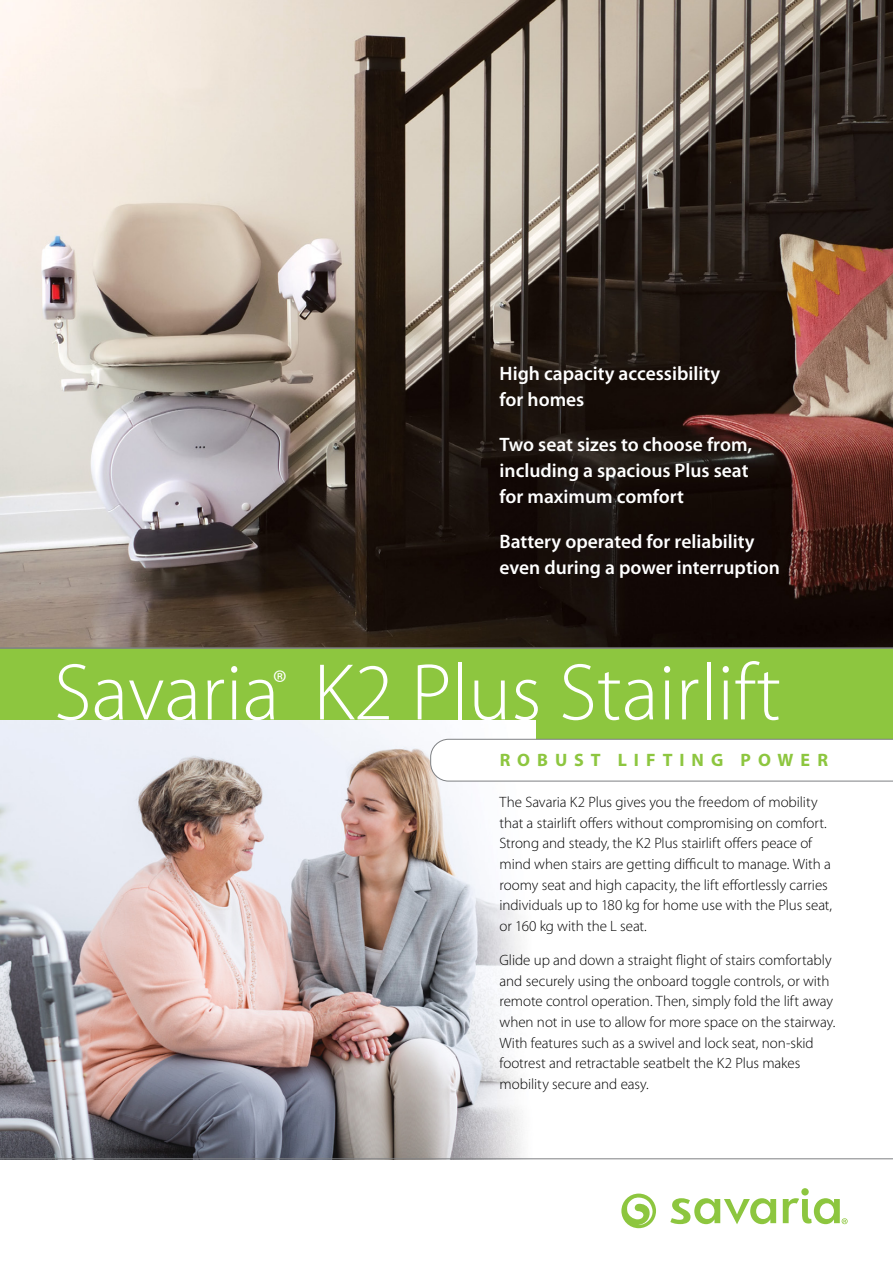
<style>
.page{position:relative;width:893px;height:1263px;background:#fff}
.page>*{position:absolute;margin:0;border:0;box-sizing:border-box;transform-origin:0 0}
.t1{font:300 81px "Myriad Pro";color:#fff}
.t2{font:300 36px "Myriad Pro";color:#fff}
.t3{font:600 19.5px/25.5px "Myriad Pro";color:#fff}
.t4{font:700 18px "Myriad Pro";letter-spacing:.385em;color:#8dc63f}
.t5{font:300 15px/20.7px "Myriad Pro";letter-spacing:-.005em;color:#000}
</style>
<div class="page">
<img style="left:0;top:0;width:893px;height:647px">
<div style="left:0;top:648px;width:893px;height:102px;background:#8dc63f"></div>
<img style="left:0;top:720px;width:535px;height:438px">
<svg style="left:430px;top:738px;width:463px;height:44px"></svg>
<hr style="left:0;top:1158px;width:893px;height:1px;background:#7e8083">
<hr style="left:0;top:647px;width:893px;height:2px;background:#7e8083">
<svg style="left:670px;top:1198px;width:106px;height:26px"></svg>
<svg style="left:621px;top:1193px;width:35px;height:35px"></svg>
<svg style="left:783px;top:1188px;width:65px;height:36px"></svg>
<p class="t3" style="left:500px;top:360px;width:222px">High capacity accessibility for homes</p>
<p class="t3" style="left:500px;top:432px;width:254px">Two seat sizes to choose from, including a spacious Plus seat for maximum comfort</p>
<p class="t3" style="left:500px;top:528px;width:282px">Battery operated for reliability even during a power interruption</p>
<p class="t1" style="left:54px;top:644px;width:729px">Savaria K2 Plus Stairlift</p>
<p class="t2" style="left:273px;top:662px;width:16px">®</p>
<p class="t4" style="left:500px;top:748px;width:330px">ROBUST LIFTING POWER</p>
<p class="t5" style="left:500px;top:792px;width:334px">The Savaria K2 Plus gives you the freedom of mobility that a stairlift offers without compromising on comfort.<br>Strong and steady, the K2 Plus stairlift offers peace of mind when stairs are getting difficult to manage. With a roomy seat and high capacity, the lift effortlessly carries individuals up to 180 kg for home use with the Plus seat, or 160 kg with the L seat.</p>
<p class="t5" style="left:500px;top:949px;width:337px">Glide up and down a straight flight of stairs comfortably and securely using the onboard toggle controls, or with remote control operation. Then, simply fold the lift away when not in use to allow for more space on the stairway.<br>With features such as a swivel and lock seat, non-skid footrest and retractable seatbelt the K2 Plus makes mobility secure and easy.</p>
</div>
